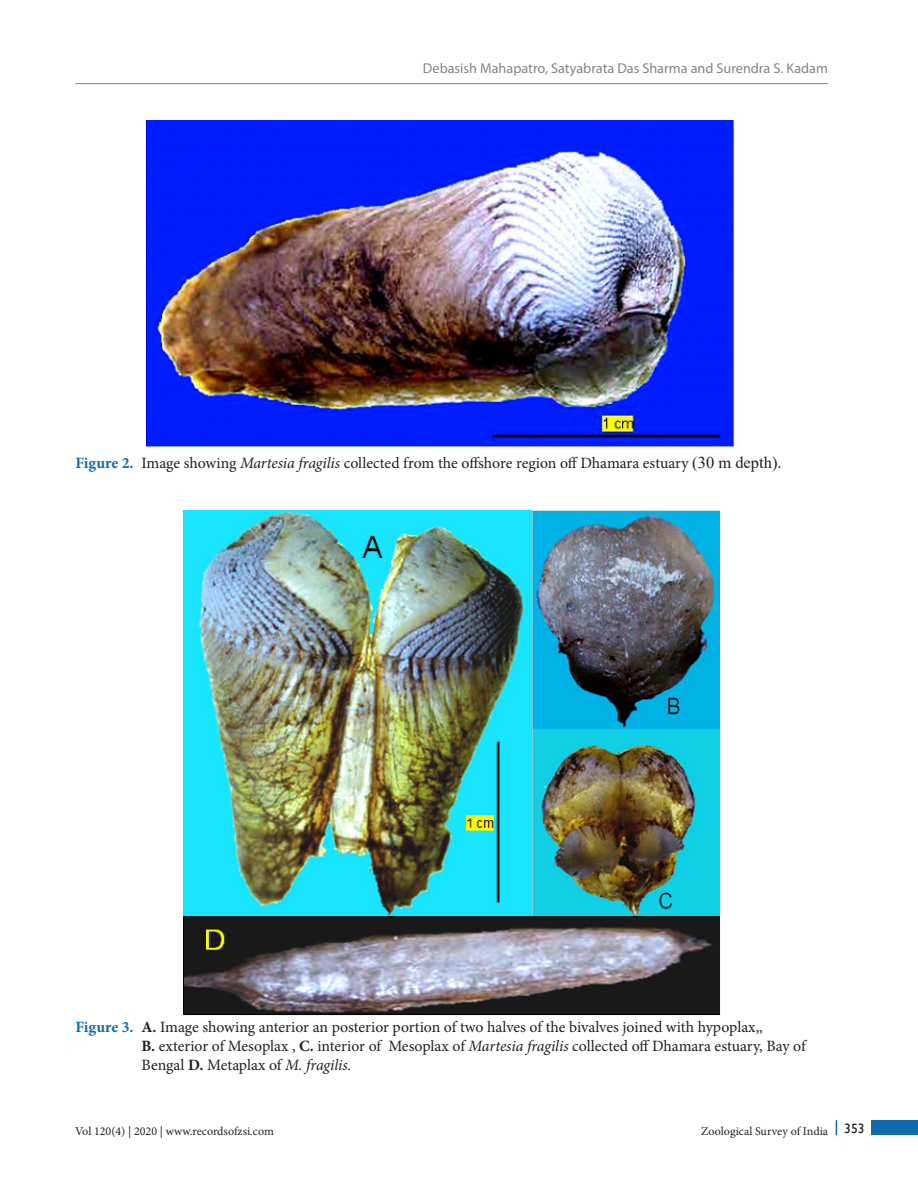
<style>
.page{position:relative;width:918px;height:1188px;background:#fff}
.page>*{position:absolute;margin:0;border:0;box-sizing:border-box;transform-origin:0 0}
.FigureTitle{font:15.75px/18.9px "Minion Pro";letter-spacing:-.005em;color:#231f20}
.t1{font:14.25px "Myriad Pro";color:#818487}
.t2{font:13.5px "Gill Sans";color:#231f20}
.t3{font:12px "Minion Pro";color:#231f20}
.s1{font-weight:700;color:#0f69ab}
.s2{font-style:italic}
.s3{font-family:"Times New Roman";font-size:16.5px}
.s4{font-weight:700}
</style>
<div class="page">
<div style="left:872px;top:1120px;width:46px;height:15px;background:#0f69ab"></div>
<svg style="left:836px;top:1120px;width:1px;height:15px"></svg>
<hr style="left:75px;top:83px;width:753px;height:1px;background:#818487">
<img style="left:146px;top:120px;width:593px;height:327px">
<img style="left:183px;top:510px;width:537px;height:505px">
<p class="t1" style="left:423px;top:59px;width:407px">Debasish Mahapatro, Satyabrata Das Sharma and Surendra S. Kadam</p>
<p class="FigureTitle" style="left:75px;top:454px;width:708px"><span class="s1">Figure 2.</span> Image showing <span class="s2">Martesia fragilis</span> collected from the offshore region off Dhamara estuary <span class="s3">(30 m depth).</span></p>
<p class="FigureTitle" style="left:141px;top:1018px;width:666px;text-indent:-66px"><span class="s1">Figure 3.</span> <span class="s4">A.</span> Image showing anterior an posterior portion of two halves of the bivalves joined with hypoplax,,<br><span class="s4">B.</span> exterior of Mesoplax , <span class="s4">C.</span> interior of Mesoplax of <span class="s2">Martesia fragilis</span> collected off Dhamara estuary, Bay of<br>Bengal <span class="s4">D.</span> Metaplax of <span class="s2">M. fragilis.</span></p>
<p class="t3" style="left:75px;top:1123px;width:200px">Vol 120(4) | 2020 | www.recordsofzsi.com</p>
<p class="t3" style="left:701px;top:1123px;width:129px">Zoological Survey of India</p>
<p class="t2" style="left:844px;top:1121px;width:22px">353</p>
</div>
